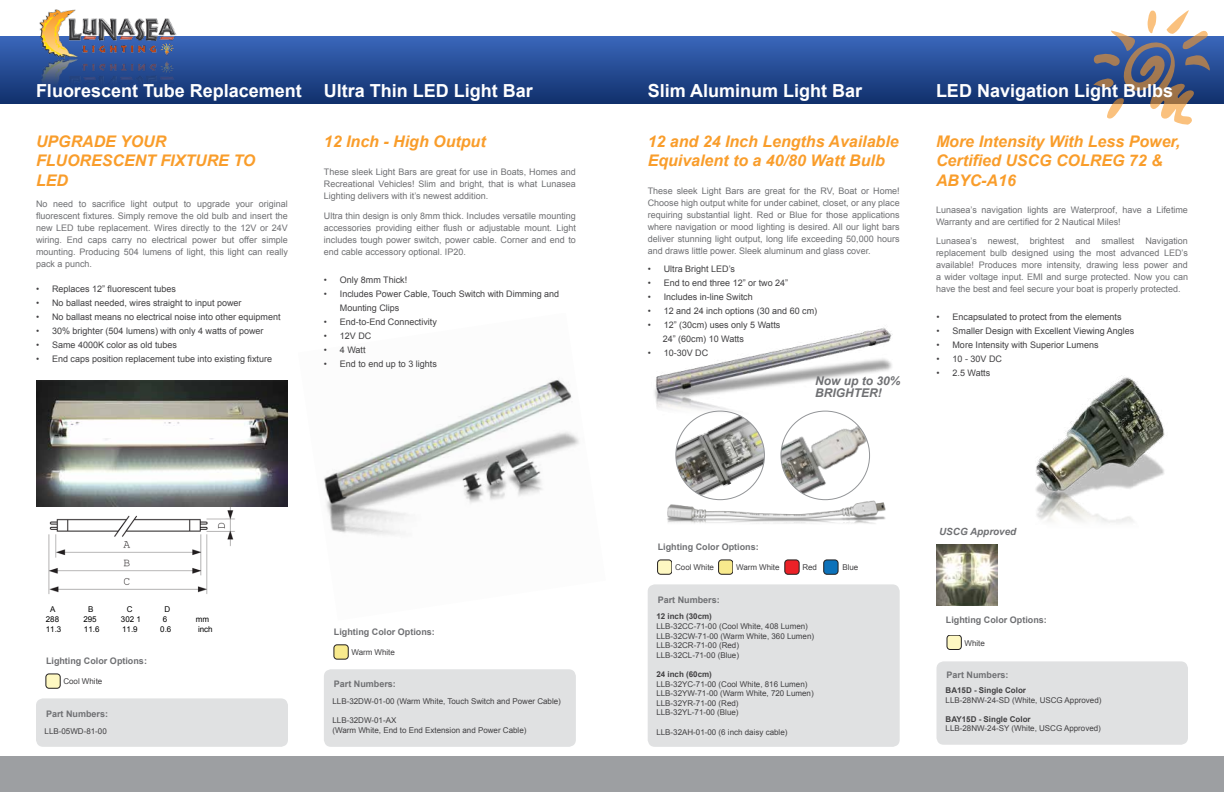
<style>
.page{position:relative;width:1224px;height:792px;background:#fff}
.page>*{position:absolute;margin:0;border:0;box-sizing:border-box;transform-origin:0 0}
.t1{font:700 18px "Arial";color:#fff}
.t2{font:italic 700 16px/19.2px "Arial";color:#f99d2b}
.t3{font:italic 700 12px/12px "Arial";color:#6f7073}
.t4{font:italic 700 9.9px "Arial";color:#6f7073}
.t5{font:9px/12px "Arial";color:#6f7073;text-align:justify}
.t6{font:9px/14px "Arial";color:#414042}
.t7{font:700 9px "Arial";color:#6f7073}
.t8{font:8px/9.6px "Arial";color:#414042}
.t9{font:700 8px "Arial";color:#414042}
.t10{font:8px "Arial";color:#000}
</style>
<div class="page">
<div style="left:612px;top:756px;width:612px;height:36px;background:#9d9fa2"></div>
<div style="left:612px;top:36px;width:612px;height:68px;background:linear-gradient(to bottom,#3a67bb,#11316c)"></div>
<svg style="left:1092px;top:10px;width:119px;height:115px"></svg>
<div style="left:0;top:756px;width:612px;height:36px;background:#9d9fa2"></div>
<div style="left:0;top:36px;width:612px;height:68px;background:linear-gradient(to bottom,#3a67bb,#11316c)"></div>
<img style="left:36px;top:9px;width:144px;height:88px">
<img style="left:654px;top:327px;width:239px;height:88px">
<div style="left:658px;top:560px;width:14px;height:14px;background:#fef8c2;border-radius:3px"></div>
<div style="left:658px;top:560px;width:14px;height:14px;border:1px solid #221f1f;border-radius:3px"></div>
<div style="left:719px;top:560px;width:14px;height:14px;background:#f8ea8d;border-radius:3px"></div>
<div style="left:719px;top:560px;width:14px;height:14px;border:1px solid #221f1f;border-radius:3px"></div>
<div style="left:785px;top:560px;width:14px;height:14px;background:#eb2127;border-radius:3px"></div>
<div style="left:785px;top:560px;width:14px;height:14px;border:1px solid #221f1f;border-radius:3px"></div>
<div style="left:824px;top:560px;width:14px;height:14px;background:#0d72ba;border-radius:3px"></div>
<div style="left:824px;top:560px;width:14px;height:14px;border:1px solid #221f1f;border-radius:3px"></div>
<div style="left:648px;top:584px;width:252px;height:163px;background:#e0e1e2;border-radius:7px"></div>
<img style="left:781px;top:413px;width:89px;height:82px">
<img style="left:677px;top:415px;width:87px;height:81px">
<img style="left:667px;top:498px;width:219px;height:26px">
<div style="left:937px;top:661px;width:251px;height:84px;background:#e0e1e2;border-radius:7px"></div>
<div style="left:947px;top:635px;width:14px;height:14px;background:#fef8c2;border-radius:3px"></div>
<div style="left:947px;top:635px;width:14px;height:15px;border:1px solid #221f1f;border-radius:3px"></div>
<img style="left:1035px;top:377px;width:130px;height:146px">
<img style="left:936px;top:545px;width:61px;height:61px">
<div style="left:46px;top:674px;width:14px;height:14px;background:#fef8c2;border-radius:3px"></div>
<div style="left:46px;top:674px;width:14px;height:14px;border:1px solid #221f1f;border-radius:3px"></div>
<div style="left:36px;top:698px;width:252px;height:49px;background:#e0e1e2;border-radius:7px"></div>
<img style="left:324px;top:379px;width:255px;height:156px">
<div style="left:334px;top:645px;width:14px;height:14px;background:#f8ea8d;border-radius:3px"></div>
<div style="left:334px;top:645px;width:14px;height:14px;border:1px solid #221f1f;border-radius:3px"></div>
<div style="left:324px;top:669px;width:252px;height:78px;background:#e0e1e2;border-radius:7px"></div>
<img style="left:46px;top:506px;width:195px;height:88px">
<img style="left:37px;top:381px;width:250px;height:125px">
<h1 class="t1" style="left:36px;top:79px;width:267px">Fluorescent Tube Replacement</h1>
<h2 class="t2" style="left:36px;top:132px;width:221px">UPGRADE YOUR<br>FLUORESCENT FIXTURE TO<br>LED</h2>
<p class="t5" style="left:36px;top:198px;width:253px">No need to sacrifice light output to upgrade your original fluorescent fixtures. Simply remove the old bulb and insert the new LED tube replacement. Wires directly to the 12V or 24V wiring. End caps carry no electrical power but offer simple mounting. Producing 504 lumens of light, this light can really pack a punch.</p>
<p class="t6" style="left:36px;top:281px;width:142px">• Replaces 12” fluorescent tubes</p>
<p class="t6" style="left:36px;top:295px;width:207px">• No ballast needed, wires straight to input power</p>
<p class="t6" style="left:36px;top:309px;width:246px">• No ballast means no electrical noise into other equipment</p>
<p class="t6" style="left:36px;top:323px;width:229px">• 30% brighter (504 lumens) with only 4 watts of power</p>
<p class="t6" style="left:36px;top:337px;width:143px">• Same 4000K color as old tubes</p>
<p class="t6" style="left:36px;top:351px;width:238px">• End caps position replacement tube into existing fixture</p>
<h1 class="t1" style="left:324px;top:79px;width:211px">Ultra Thin LED Light Bar</h1>
<h2 class="t2" style="left:324px;top:132px;width:163px">12 Inch - High Output</h2>
<p class="t5" style="left:324px;top:166px;width:253px">These sleek Light Bars are great for use in Boats, Homes and Recreational Vehicles! Slim and bright, that is what Lunasea Lighting delivers with it’s newest addition.</p>
<p class="t5" style="left:324px;top:210px;width:253px">Ultra thin design is only 8mm thick. Includes versatile mounting accessories providing either flush or adjustable mount. Light includes tough power switch, power cable. Corner and end to end cable accessory optional. IP20.</p>
<p class="t6" style="left:324px;top:272px;width:85px">• Only 8mm Thick!</p>
<p class="t6" style="left:340px;top:286px;width:221px;text-indent:-16px">• Includes Power Cable, Touch Switch with Dimming and<br>Mounting Clips</p>
<p class="t6" style="left:324px;top:314px;width:115px">• End-to-End Connectivity</p>
<p class="t6" style="left:324px;top:329px;width:49px">• 12V DC</p>
<p class="t6" style="left:324px;top:343px;width:43px">• 4 Watt</p>
<p class="t6" style="left:324px;top:357px;width:115px">• End to end up to 3 lights</p>
<p class="t10" style="left:50px;top:604px;width:7px">A</p>
<p class="t10" style="left:88px;top:604px;width:7px">B</p>
<p class="t10" style="left:127px;top:604px;width:7px">C</p>
<p class="t10" style="left:164px;top:604px;width:7px">D</p>
<p class="t10" style="left:46px;top:614px;width:15px">288</p>
<p class="t10" style="left:83px;top:614px;width:15px">295</p>
<p class="t10" style="left:121px;top:614px;width:22px">302 1</p>
<p class="t10" style="left:163px;top:614px;width:6px">6</p>
<p class="t10" style="left:196px;top:614px;width:15px">mm</p>
<p class="t10" style="left:46px;top:624px;width:17px">11.3</p>
<p class="t10" style="left:84px;top:624px;width:17px">11.6</p>
<p class="t10" style="left:122px;top:624px;width:17px">11.9</p>
<p class="t10" style="left:160px;top:624px;width:13px">0.6</p>
<p class="t10" style="left:198px;top:624px;width:16px">inch</p>
<p class="t7" style="left:46px;top:655px;width:102px">Lighting Color Options:</p>
<p class="t8" style="left:63px;top:677px;width:40px">Cool White</p>
<p class="t7" style="left:46px;top:707px;width:64px">Part Numbers:</p>
<p class="t8" style="left:45px;top:727px;width:64px">LLB-05WD-81-00</p>
<p class="t7" style="left:334px;top:626px;width:102px">Lighting Color Options:</p>
<p class="t8" style="left:351px;top:648px;width:45px">Warm White</p>
<p class="t7" style="left:334px;top:678px;width:64px">Part Numbers:</p>
<p class="t8" style="left:333px;top:697px;width:230px">LLB-32DW-01-00 (Warm White, Touch Switch and Power Cable)</p>
<p class="t8" style="left:333px;top:716px;width:195px">LLB-32DW-01-AX<br>(Warm White, End to End Extension and Power Cable)</p>
<h1 class="t1" style="left:648px;top:79px;width:216px">Slim Aluminum Light Bar</h1>
<h2 class="t2" style="left:648px;top:132px;width:253px">12 and 24 Inch Lengths Available<br>Equivalent to a 40/80 Watt Bulb</h2>
<p class="t5" style="left:648px;top:185px;width:253px">These sleek Light Bars are great for the RV, Boat or Home!<br>Choose high output white for under cabinet, closet, or any place requiring substantial light. Red or Blue for those applications where navigation or mood lighting is desired. All our light bars deliver stunning light output, long life exceeding 50,000 hours and draws little power. Sleek aluminum and glass cover.</p>
<p class="t6" style="left:648px;top:261px;width:89px">• Ultra Bright LED’s</p>
<p class="t6" style="left:648px;top:275px;width:142px">• End to end three 12” or two 24”</p>
<p class="t6" style="left:648px;top:289px;width:107px">• Includes in-line Switch</p>
<p class="t6" style="left:648px;top:303px;width:171px">• 12 and 24 inch options (30 and 60 cm)</p>
<p class="t6" style="left:663px;top:317px;width:119px;text-indent:-15px">• 12” (30cm) uses only 5 Watts<br>24” (60cm) 10 Watts</p>
<p class="t6" style="left:648px;top:345px;width:62px">• 10-30V DC</p>
<h3 class="t3" style="left:815px;top:375px;width:87px">Now up to 30%<br>BRIGHTER!</h3>
<h1 class="t1" style="left:936px;top:79px;width:239px">LED Navigation Light Bulbs</h1>
<h2 class="t2" style="left:936px;top:132px;width:246px">More Intensity With Less Power,<br>Certified USCG COLREG 72 &amp;<br>ABYC-A16</h2>
<p class="t5" style="left:936px;top:204px;width:254px">Lunasea’s navigation lights are Waterproof, have a Lifetime<br>Warranty and are certified for 2 Nautical Miles!</p>
<p class="t5" style="left:936px;top:235px;width:254px">Lunasea’s newest, brightest and smallest Navigation replacement bulb designed using the most advanced LED’s available! Produces more intensity, drawing less power and a wider voltage input. EMI and surge protected. Now you can have the best and feel secure your boat is properly protected.</p>
<p class="t6" style="left:936px;top:310px;width:187px">• Encapsulated to protect from the elements</p>
<p class="t6" style="left:936px;top:324px;width:199px">• Smaller Design with Excellent Viewing Angles</p>
<p class="t6" style="left:936px;top:338px;width:164px">• More Intensity with Superior Lumens</p>
<p class="t6" style="left:936px;top:352px;width:67px">• 10 - 30V DC</p>
<p class="t6" style="left:936px;top:366px;width:55px">• 2.5 Watts</p>
<p class="t7" style="left:658px;top:541px;width:102px">Lighting Color Options:</p>
<p class="t8" style="left:675px;top:563px;width:40px">Cool White</p>
<p class="t8" style="left:736px;top:563px;width:45px">Warm White</p>
<p class="t8" style="left:802px;top:563px;width:16px">Red</p>
<p class="t7" style="left:658px;top:593px;width:64px">Part Numbers:</p>
<p class="t9" style="left:656px;top:611px;width:57px">12 inch (30cm)</p>
<p class="t8" style="left:656px;top:621px;width:159px">LLB-32CC-71-00 (Cool White, 408 Lumen)<br>LLB-32CW-71-00 (Warm White, 360 Lumen)<br>LLB-32CR-71-00 (Red)<br>LLB-32CL-71-00 (Blue)</p>
<p class="t9" style="left:656px;top:669px;width:57px">24 inch (60cm)</p>
<p class="t8" style="left:656px;top:679px;width:159px">LLB-32YC-71-00 (Cool White, 816 Lumen)<br>LLB-32YW-71-00 (Warm White, 720 Lumen)<br>LLB-32YR-71-00 (Red)<br>LLB-32YL-71-00 (Blue)</p>
<p class="t8" style="left:656px;top:727px;width:133px">LLB-32AH-01-00 (6 inch daisy cable)</p>
<p class="t8" style="left:842px;top:563px;width:18px">Blue</p>
<p class="t4" style="left:939px;top:525px;width:79px">USCG Approved</p>
<p class="t7" style="left:946px;top:614px;width:102px">Lighting Color Options:</p>
<p class="t8" style="left:965px;top:638px;width:22px">White</p>
<p class="t7" style="left:946px;top:669px;width:64px">Part Numbers:</p>
<p class="t9" style="left:946px;top:685px;width:82px">BA15D - Single Color</p>
<p class="t8" style="left:946px;top:695px;width:157px">LLB-28NW-24-SD (White, USCG Approved)</p>
<p class="t9" style="left:946px;top:714px;width:87px">BAY15D - Single Color</p>
<p class="t8" style="left:946px;top:724px;width:157px">LLB-28NW-24-SY (White, USCG Approved)</p>
</div>
